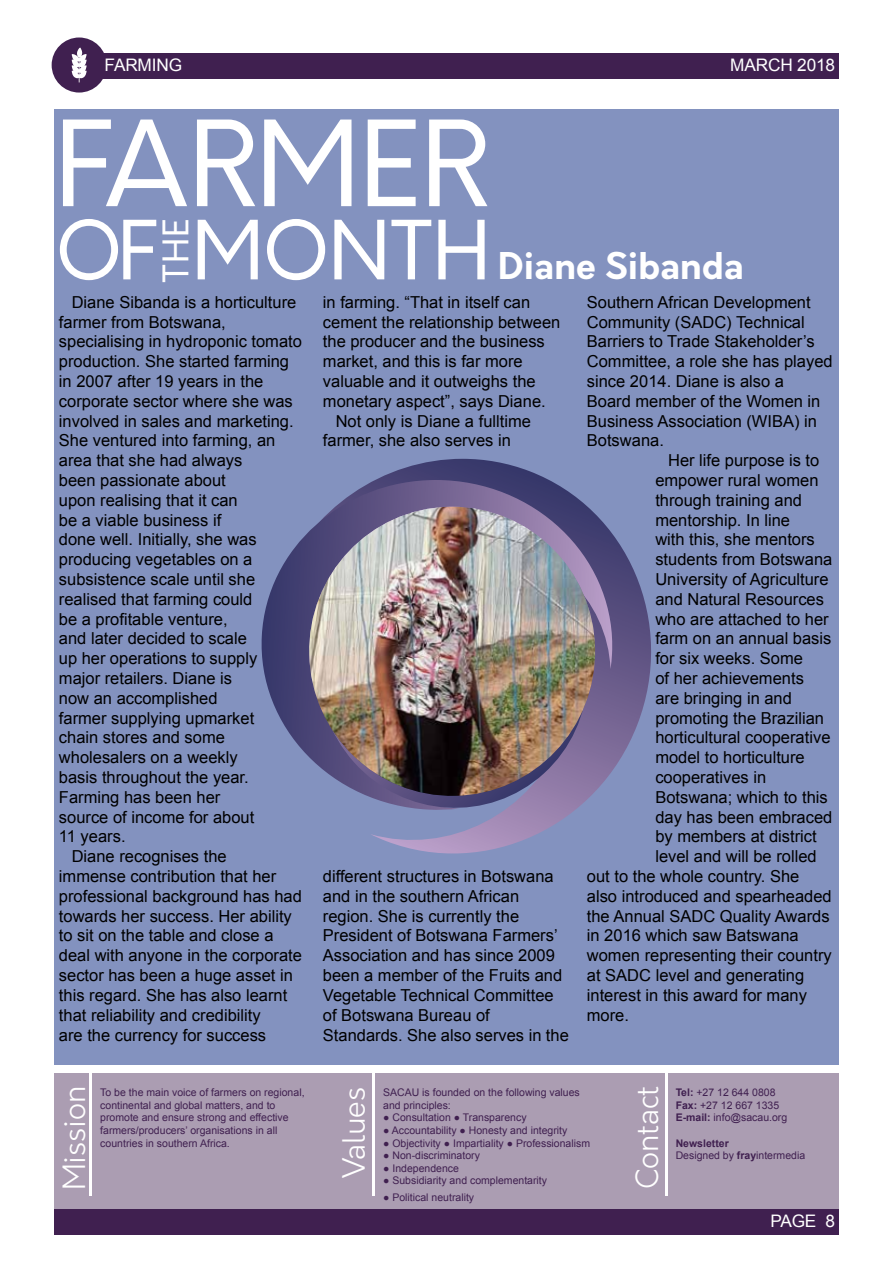
<style>
.page{position:relative;width:893px;height:1263px;background:#fff}
.page>*{position:absolute;margin:0;border:0;box-sizing:border-box;transform-origin:0 0}
.t1{font:115.5px "Orkney";letter-spacing:-.01em;color:#fff}
.t2{font:79.5px "Orkney";letter-spacing:-.01em;color:#fff}
.t3{font:700 36px "Orkney";color:#fff}
.t4{font:34.5px "Orkney";color:#fff}
.t5{font:300 30px "Orkney";color:#fff}
.t6{font:17.25px "Arial";letter-spacing:-.01em;color:#fff}
.t7{font:16.5px/19.8px "Arial";color:#000}
.t8{font:10.5px/12.6px "Arial";color:#402050}
.s1{font-weight:700}
</style>
<div class="page">
<svg style="left:52px;top:38px;width:55px;height:55px"></svg>
<div style="left:101px;top:53px;width:738px;height:25px;background:#402050"></div>
<div style="left:54px;top:1209px;width:785px;height:26px;background:#402050"></div>
<div style="left:54px;top:110px;width:785px;height:955px;background:#8392bf"></div>
<svg style="left:371px;top:459px;width:280px;height:395px"></svg>
<svg style="left:261px;top:480px;width:356px;height:330px"></svg>
<svg style="left:304px;top:562px;width:299px;height:261px"></svg>
<img style="left:307px;top:507px;width:290px;height:290px">
<div style="left:54px;top:1073px;width:785px;height:137px;background:#ab9db2"></div>
<hr style="left:89px;top:1073px;width:3px;height:123px;background:#fff">
<hr style="left:373px;top:1073px;width:2px;height:123px;background:#fff">
<hr style="left:665px;top:1073px;width:3px;height:123px;background:#fff">
<p class="t6" style="left:105px;top:54px;width:79px">FARMING</p>
<p class="t6" style="left:730px;top:53px;width:106px">MARCH 2018</p>
<h1 class="t1" style="left:54px;top:89px;width:436px">FARMER</h1>
<h2 class="t2" style="left:56px;top:199px;width:436px">OF MONTH</h2>
<h3 class="t4" style="left:154px;top:283px;width:66px;rotate:-90deg">THE</h3>
<h3 class="t3" style="left:498px;top:242px;width:247px">Diane Sibanda</h3>
<p class="t7" style="left:72px;top:292px;width:226px">Diane Sibanda is a horticulture</p>
<p class="t7" style="left:59px;top:312px;width:168px">farmer from Botswana,</p>
<p class="t7" style="left:59px;top:332px;width:245px">specialising in hydroponic tomato</p>
<p class="t7" style="left:59px;top:352px;width:232px">production. She started farming</p>
<p class="t7" style="left:59px;top:371px;width:206px">in 2007 after 19 years in the</p>
<p class="t7" style="left:59px;top:391px;width:235px">corporate sector where she was</p>
<p class="t7" style="left:59px;top:411px;width:236px">involved in sales and marketing.</p>
<p class="t7" style="left:59px;top:431px;width:218px">She ventured into farming, an</p>
<p class="t7" style="left:59px;top:451px;width:185px">area that she had always</p>
<p class="t7" style="left:59px;top:470px;width:168px">been passionate about</p>
<p class="t7" style="left:59px;top:490px;width:180px">upon realising that it can</p>
<p class="t7" style="left:59px;top:510px;width:164px">be a viable business if</p>
<p class="t7" style="left:59px;top:530px;width:199px">done well. Initially, she was</p>
<p class="t7" style="left:59px;top:550px;width:195px">producing vegetables on a</p>
<p class="t7" style="left:59px;top:569px;width:198px">subsistence scale until she</p>
<p class="t7" style="left:59px;top:589px;width:195px">realised that farming could</p>
<p class="t7" style="left:59px;top:609px;width:170px">be a profitable venture,</p>
<p class="t7" style="left:59px;top:629px;width:190px">and later decided to scale</p>
<p class="t7" style="left:59px;top:649px;width:200px">up her operations to supply</p>
<p class="t7" style="left:59px;top:668px;width:175px">major retailers. Diane is</p>
<p class="t7" style="left:59px;top:688px;width:160px">now an accomplished</p>
<p class="t7" style="left:59px;top:708px;width:197px">farmer supplying upmarket</p>
<p class="t7" style="left:59px;top:728px;width:167px">chain stores and some</p>
<p class="t7" style="left:59px;top:748px;width:180px">wholesalers on a weekly</p>
<p class="t7" style="left:59px;top:767px;width:191px">basis throughout the year.</p>
<p class="t7" style="left:59px;top:787px;width:163px">Farming has been her</p>
<p class="t7" style="left:59px;top:807px;width:197px">source of income for about</p>
<p class="t7" style="left:59px;top:827px;width:68px">11 years.</p>
<p class="t7" style="left:72px;top:847px;width:156px">Diane recognises the</p>
<p class="t7" style="left:59px;top:866px;width:219px">immense contribution that her</p>
<p class="t7" style="left:59px;top:886px;width:245px">professional background has had</p>
<p class="t7" style="left:59px;top:906px;width:234px">towards her success. Her ability</p>
<p class="t7" style="left:59px;top:926px;width:216px">to sit on the table and close a</p>
<p class="t7" style="left:59px;top:946px;width:245px">deal with anyone in the corporate</p>
<p class="t7" style="left:59px;top:965px;width:235px">sector has been a huge asset in</p>
<p class="t7" style="left:59px;top:985px;width:230px">this regard. She has also learnt</p>
<p class="t7" style="left:59px;top:1005px;width:203px">that reliability and credibility</p>
<p class="t7" style="left:59px;top:1025px;width:209px">are the currency for success</p>
<p class="t7" style="left:323px;top:292px;width:209px">in farming. “That in itself can</p>
<p class="t7" style="left:323px;top:312px;width:239px">cement the relationship between</p>
<p class="t7" style="left:323px;top:332px;width:223px">the producer and the business</p>
<p class="t7" style="left:323px;top:352px;width:201px">market, and this is far more</p>
<p class="t7" style="left:323px;top:371px;width:214px">valuable and it outweighs the</p>
<p class="t7" style="left:323px;top:391px;width:224px">monetary aspect”, says Diane.</p>
<p class="t7" style="left:336px;top:411px;width:197px">Not only is Diane a fulltime</p>
<p class="t7" style="left:323px;top:431px;width:189px">farmer, she also serves in</p>
<p class="t7" style="left:323px;top:866px;width:247px">different structures in Botswana and in the southern African region. She is currently the<br>President of Botswana Farmers’<br>Association and has since 2009 been a member of the Fruits and<br>Vegetable Technical Committee of Botswana Bureau of<br>Standards. She also serves in the</p>
<p class="t7" style="left:587px;top:292px;width:225px">Southern African Development</p>
<p class="t7" style="left:587px;top:312px;width:219px">Community (SADC) Technical</p>
<p class="t7" style="left:587px;top:332px;width:229px">Barriers to Trade Stakeholder’s</p>
<p class="t7" style="left:587px;top:352px;width:247px">Committee, a role she has played</p>
<p class="t7" style="left:587px;top:371px;width:199px">since 2014. Diane is also a</p>
<p class="t7" style="left:587px;top:391px;width:235px">Board member of the Women in</p>
<p class="t7" style="left:587px;top:411px;width:232px">Business Association (WIBA) in</p>
<p class="t7" style="left:587px;top:431px;width:79px">Botswana.</p>
<p class="t7" style="left:668px;top:451px;width:153px">Her life purpose is to</p>
<p class="t7" style="left:655px;top:470px;width:165px">empower rural women</p>
<p class="t7" style="left:655px;top:490px;width:148px">through training and</p>
<p class="t7" style="left:655px;top:510px;width:136px">mentorship. In line</p>
<p class="t7" style="left:655px;top:530px;width:161px">with this, she mentors</p>
<p class="t7" style="left:655px;top:550px;width:178px">students from Botswana</p>
<p class="t7" style="left:655px;top:569px;width:175px">University of Agriculture</p>
<p class="t7" style="left:655px;top:589px;width:170px">and Natural Resources</p>
<p class="t7" style="left:655px;top:609px;width:175px">who are attached to her</p>
<p class="t7" style="left:655px;top:629px;width:178px">farm on an annual basis</p>
<p class="t7" style="left:655px;top:649px;width:149px">for six weeks. Some</p>
<p class="t7" style="left:655px;top:668px;width:150px">of her achievements</p>
<p class="t7" style="left:655px;top:688px;width:138px">are bringing in and</p>
<p class="t7" style="left:655px;top:708px;width:170px">promoting the Brazilian</p>
<p class="t7" style="left:655px;top:728px;width:177px">horticultural cooperative</p>
<p class="t7" style="left:655px;top:748px;width:151px">model to horticulture</p>
<p class="t7" style="left:655px;top:767px;width:112px">cooperatives in</p>
<p class="t7" style="left:655px;top:787px;width:174px">Botswana; which to this</p>
<p class="t7" style="left:655px;top:807px;width:179px">day has been embraced</p>
<p class="t7" style="left:655px;top:827px;width:163px">by members at district</p>
<p class="t7" style="left:655px;top:847px;width:163px">level and will be rolled</p>
<p class="t7" style="left:587px;top:866px;width:214px">out to the whole country. She</p>
<p class="t7" style="left:587px;top:886px;width:246px">also introduced and spearheaded</p>
<p class="t7" style="left:587px;top:906px;width:244px">the Annual SADC Quality Awards</p>
<p class="t7" style="left:587px;top:926px;width:213px">in 2016 which saw Batswana</p>
<p class="t7" style="left:587px;top:946px;width:246px">women representing their country</p>
<p class="t7" style="left:587px;top:965px;width:219px">at SADC level and generating</p>
<p class="t7" style="left:587px;top:985px;width:222px">interest in this award for many</p>
<p class="t7" style="left:587px;top:1005px;width:44px">more.</p>
<h3 class="t5" style="left:55px;top:1190px;width:106px;rotate:-90deg">Mission</h3>
<h3 class="t5" style="left:335px;top:1177px;width:92px;rotate:-90deg">Values</h3>
<h3 class="t5" style="left:628px;top:1189px;width:104px;rotate:-90deg">Contact</h3>
<p class="t8" style="left:100px;top:1086px;width:206px">To be the main voice of farmers on regional, continental and global matters, and to promote and ensure strong and effective farmers/producers’ organisations in all countries in southern Africa.</p>
<p class="t8" style="left:383px;top:1086px;width:198px">SACAU is founded on the following values and principles:</p>
<p class="t8" style="left:383px;top:1111px;width:145px">● Consultation ● Transparency</p>
<p class="t8" style="left:383px;top:1124px;width:186px">● Accountability ● Honesty and integrity</p>
<p class="t8" style="left:383px;top:1137px;width:208px">● Objectivity ● Impartiality ● Professionalism</p>
<p class="t8" style="left:383px;top:1149px;width:98px">● Non-discriminatory</p>
<p class="t8" style="left:383px;top:1162px;width:77px">● Independence</p>
<p class="t8" style="left:383px;top:1174px;width:165px">● Subsidiarity and complementarity</p>
<p class="t8" style="left:383px;top:1191px;width:92px">● Political neutrality</p>
<p class="t8" style="left:676px;top:1086px;width:113px"><span class="s1">Tel:</span> +27 12 644 0808<br><span class="s1">Fax:</span> +27 12 667 1335<br><span class="s1">E-mail:</span> info@sacau.org</p>
<p class="t8" style="left:676px;top:1137px;width:131px"><span class="s1">Newsletter<br></span>Designed by <span class="s1">fray</span>intermedia</p>
<p class="t6" style="left:770px;top:1209px;width:66px">PAGE 8</p>
</div>
